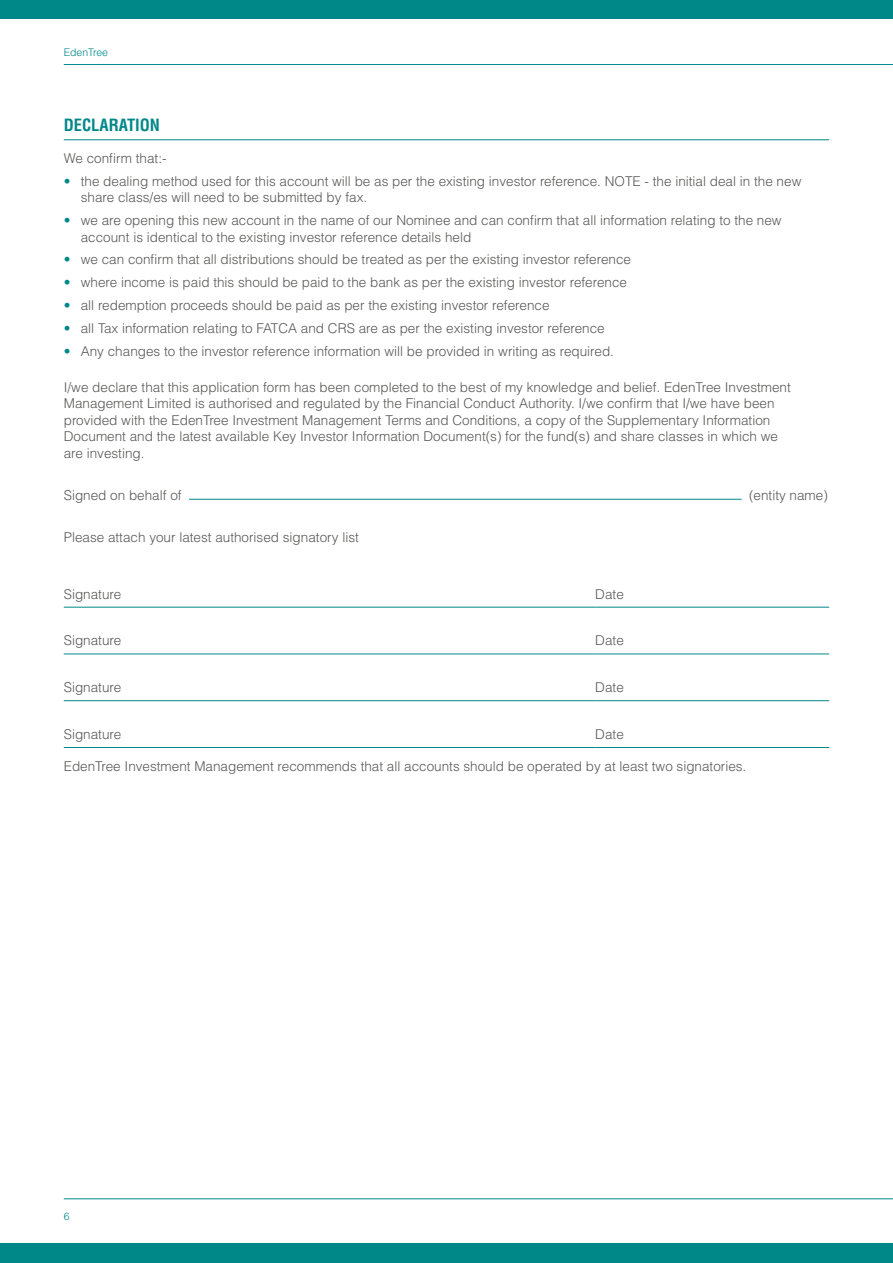
<style>
.page{position:relative;width:893px;height:1263px;background:#fff}
.page>*{position:absolute;margin:0;border:0;box-sizing:border-box;transform-origin:0 0}
.t1{font:700 condensed 16.5px "Helvetica LT Std";color:#008889}
.t2{font:300 13.5px/16.5px "Helvetica LT Std";color:#575756}
.t3{font:300 10.5px "Helvetica LT Std";color:#008889}
.s1{color:#008889}
</style>
<div class="page">
<div style="left:0;top:1244px;width:893px;height:19px;background:#008889"></div>
<div style="left:0;top:0;width:893px;height:18px;background:#008889"></div>
<hr style="left:64px;top:64px;width:829px;height:1px;background:#008889">
<hr style="left:64px;top:1198px;width:829px;height:1px;background:#008889">
<hr style="left:189px;top:499px;width:553px;height:1px;background:#008889">
<hr style="left:64px;top:607px;width:531px;height:1px;background:#008889">
<hr style="left:595px;top:607px;width:234px;height:1px;background:#008889">
<hr style="left:64px;top:653px;width:531px;height:1px;background:#008889">
<hr style="left:595px;top:653px;width:234px;height:1px;background:#008889">
<hr style="left:64px;top:700px;width:531px;height:1px;background:#008889">
<hr style="left:595px;top:700px;width:234px;height:1px;background:#008889">
<hr style="left:64px;top:747px;width:531px;height:1px;background:#008889">
<hr style="left:595px;top:747px;width:234px;height:1px;background:#008889">
<hr style="left:64px;top:139px;width:765px;height:1px;background:#008889">
<p class="t3" style="left:64px;top:45px;width:46px">EdenTree</p>
<p class="t1" style="left:64px;top:115px;width:98px">DECLARATION</p>
<p class="t2" style="left:64px;top:150px;width:104px">We confirm that:-</p>
<p class="t2" style="left:81px;top:172px;width:722px;text-indent:-17px"><span class="s1">•</span> the dealing method used for this account will be as per the existing investor reference. NOTE - the initial deal in the new share class/es will need to be submitted by fax.</p>
<p class="t2" style="left:81px;top:212px;width:702px;text-indent:-17px"><span class="s1">•</span> we are opening this new account in the name of our Nominee and can confirm that all information relating to the new account is identical to the existing investor reference details held</p>
<p class="t2" style="left:64px;top:251px;width:569px"><span class="s1">•</span> we can confirm that all distributions should be treated as per the existing investor reference</p>
<p class="t2" style="left:64px;top:274px;width:565px"><span class="s1">•</span> where income is paid this should be paid to the bank as per the existing investor reference</p>
<p class="t2" style="left:64px;top:297px;width:487px"><span class="s1">•</span> all redemption proceeds should be paid as per the existing investor reference</p>
<p class="t2" style="left:64px;top:320px;width:542px"><span class="s1">•</span> all Tax information relating to FATCA and CRS are as per the existing investor reference</p>
<p class="t2" style="left:64px;top:343px;width:552px"><span class="s1">•</span> Any changes to the investor reference information will be provided in writing as required.</p>
<p class="t2" style="left:64px;top:378px;width:729px">I/we declare that this application form has been completed to the best of my knowledge and belief. EdenTree Investment Management Limited is authorised and regulated by the Financial Conduct Authority. I/we confirm that I/we have been provided with the EdenTree Investment Management Terms and Conditions, a copy of the Supplementary Information Document and the latest available Key Investor Information Document(s) for the fund(s) and share classes in which we are investing.</p>
<p class="t2" style="left:64px;top:486px;width:119px">Signed on behalf of</p>
<p class="t2" style="left:749px;top:486px;width:80px">(entity name)</p>
<p class="t2" style="left:64px;top:528px;width:297px">Please attach your latest authorised signatory list</p>
<p class="t2" style="left:64px;top:585px;width:59px">Signature</p>
<p class="t2" style="left:595px;top:585px;width:30px">Date</p>
<p class="t2" style="left:64px;top:632px;width:59px">Signature</p>
<p class="t2" style="left:595px;top:632px;width:30px">Date</p>
<p class="t2" style="left:64px;top:679px;width:59px">Signature</p>
<p class="t2" style="left:595px;top:679px;width:30px">Date</p>
<p class="t2" style="left:64px;top:726px;width:59px">Signature</p>
<p class="t2" style="left:595px;top:726px;width:30px">Date</p>
<p class="t2" style="left:64px;top:758px;width:684px">EdenTree Investment Management recommends that all accounts should be operated by at least two signatories.</p>
<p class="t3" style="left:64px;top:1209px;width:7px">6</p>
</div>
